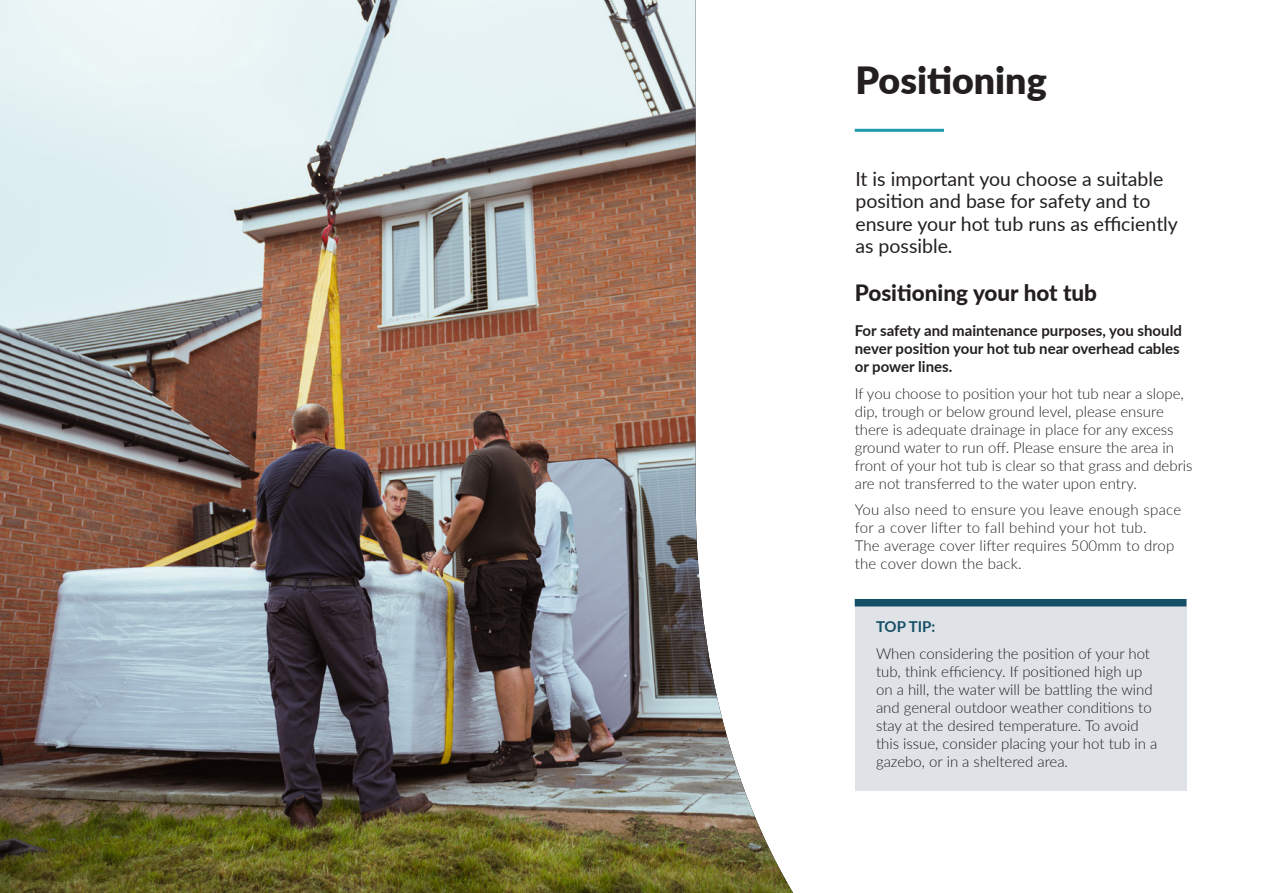
<style>
.page{position:relative;width:1263px;height:893px;background:#fff}
.page>*{position:absolute;margin:0;border:0;box-sizing:border-box;transform-origin:0 0}
.Main_heading{font:900 37.5px "Lato";color:#231f20}
.Sub_heading{font:800 22.5px "Lato";color:#231f20}
.Section_intro{font:19.5px/22.5px "Lato";color:#231f20}
.t1{font:300 15px/18px "Lato";color:#231f20}
.t2{font:700 15px/18px "Lato";color:#231f20}
.t3{font:700 15px "Lato";color:#144f66}
</style>
<div class="page">
<img style="left:0;top:0;width:793px;height:893px">
<hr style="left:855px;top:129px;width:89px;height:3px;background:#1f99ab">
<div style="left:855px;top:599px;width:331px;height:192px;background:#dfe2e7"></div>
<div style="left:855px;top:599px;width:331px;height:7px;background:#144f66"></div>
<p class="Main_heading" style="left:855px;top:52px;width:193px">Positioning</p>
<p class="Section_intro" style="left:855px;top:167px;width:324px">It is important you choose a suitable position and base for safety and to ensure your hot tub runs as efficiently as possible.</p>
<p class="Sub_heading" style="left:855px;top:276px;width:244px">Positioning your hot tub</p>
<p class="t2" style="left:855px;top:321px;width:329px">For safety and maintenance purposes, you should never position your hot tub near overhead cables or power lines.</p>
<p class="t1" style="left:855px;top:384px;width:339px">If you choose to position your hot tub near a slope, dip, trough or below ground level, please ensure there is adequate drainage in place for any excess ground water to run off. Please ensure the area in front of your hot tub is clear so that grass and debris are not transferred to the water upon entry.</p>
<p class="t1" style="left:855px;top:500px;width:328px">You also need to ensure you leave enough space for a cover lifter to fall behind your hot tub.<br>The average cover lifter requires 500mm to drop the cover down the back.</p>
<p class="t3" style="left:876px;top:616px;width:61px">TOP TIP:</p>
<p class="t1" style="left:876px;top:644px;width:283px">When considering the position of your hot tub, think efficiency. If positioned high up on a hill, the water will be battling the wind and general outdoor weather conditions to stay at the desired temperature. To avoid this issue, consider placing your hot tub in a gazebo, or in a sheltered area.</p>
</div>
